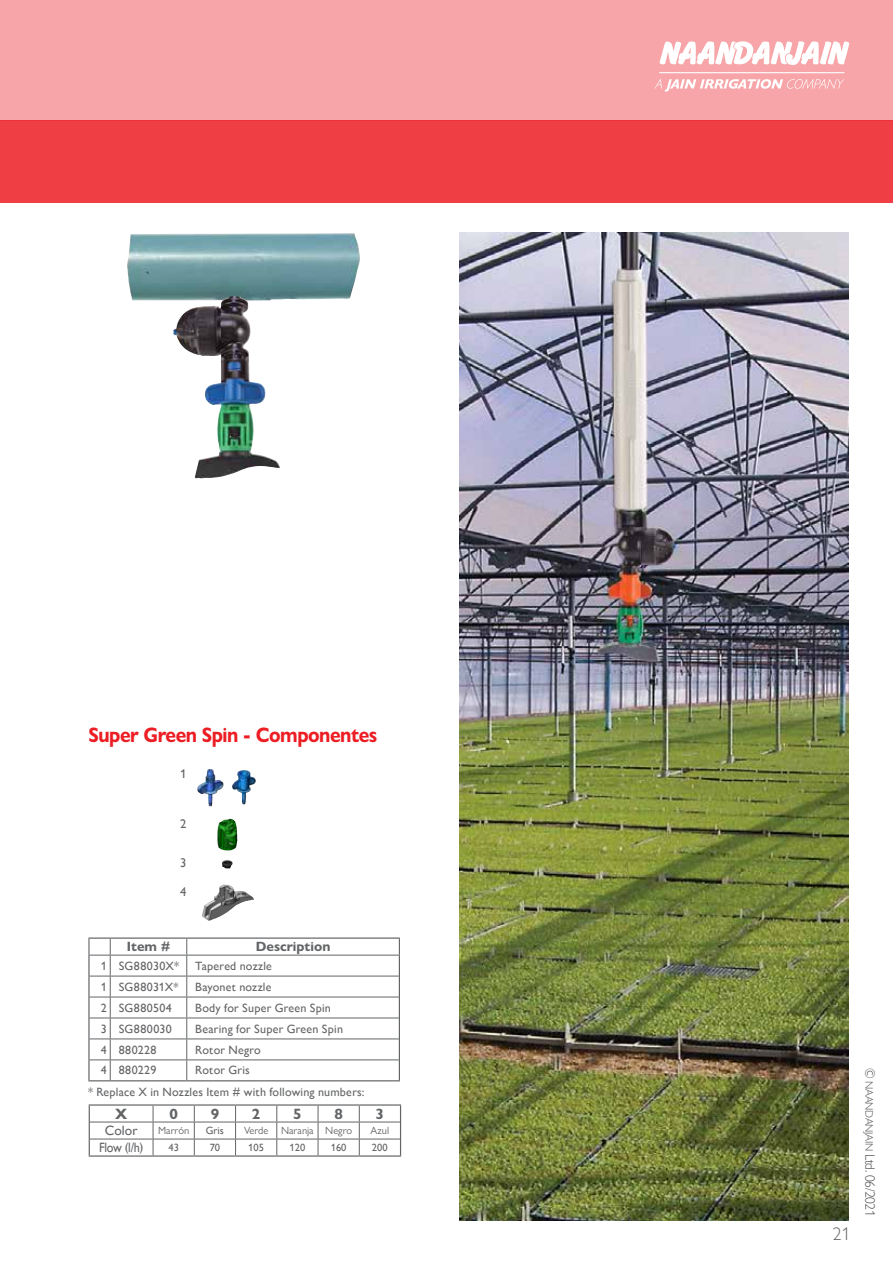
<style>
.page{position:relative;width:893px;height:1263px;background:#fff}
.page>*{position:absolute;margin:0;border:0;box-sizing:border-box;transform-origin:0 0}
.t1{font:700 21px "Gill Sans Nova";letter-spacing:-.025em;color:#ed1d24;scale:.9 1}
.t2{font:300 18px "Gill Sans Nova";color:#636466}
.t3{font:700 15px "Gill Sans Nova";color:#636466}
.t4{font:300 13.5px "Gill Sans Nova";letter-spacing:-.03em;color:#4d4d4f}
.t5{font:700 13.5px "Gill Sans Nova";color:#636466}
.t6{font:13.5px "Gill Sans Nova";color:#636466;scale:.9 1}
.t7{font:13.5px "Gill Sans Nova";color:#636466}
.t8{font:12.6px "Gill Sans Nova";color:#636466}
.t9{font:12px "Gill Sans Nova";letter-spacing:.02em;color:#636466}
.t10{font:10.5px "Gill Sans Nova";color:#636466}
.t11{font:10.5px "Gill Sans Nova";color:#636466}
.s1{font-size:12.15px}
.s2{font-size:10.8px}
</style>
<div class="page">
<div style="left:0;top:0;width:893px;height:121px;background:#f7a5a8"></div>
<div style="left:0;top:121px;width:893px;height:82px;background:#ef3f45"></div>
<svg style="left:654px;top:79px;width:190px;height:13px"></svg>
<svg style="left:660px;top:41px;width:189px;height:24px"></svg>
<hr style="left:659px;top:72px;width:185px;height:1px;background:#fff">
<img style="left:460px;top:233px;width:388px;height:987px">
<img style="left:127px;top:233px;width:233px;height:67px">
<img style="left:173px;top:297px;width:107px;height:181px">
<img style="left:232px;top:770px;width:24px;height:35px">
<img style="left:202px;top:884px;width:52px;height:37px">
<img style="left:197px;top:769px;width:27px;height:38px">
<hr style="left:110px;top:955px;width:77px;height:1px;background:#636466">
<hr style="left:187px;top:955px;width:213px;height:1px;background:#636466">
<hr style="left:110px;top:976px;width:77px;height:1px;background:#636466">
<hr style="left:187px;top:976px;width:212px;height:1px;background:#636466">
<hr style="left:110px;top:997px;width:77px;height:1px;background:#636466">
<hr style="left:187px;top:997px;width:212px;height:1px;background:#636466">
<hr style="left:110px;top:1017px;width:77px;height:1px;background:#636466">
<hr style="left:187px;top:1017px;width:212px;height:1px;background:#636466">
<hr style="left:110px;top:1038px;width:77px;height:1px;background:#636466">
<hr style="left:187px;top:1038px;width:212px;height:1px;background:#636466">
<hr style="left:110px;top:1059px;width:77px;height:1px;background:#636466">
<hr style="left:187px;top:1059px;width:212px;height:1px;background:#636466">
<svg style="left:186px;top:939px;width:1px;height:141px"></svg>
<svg style="left:399px;top:939px;width:1px;height:141px"></svg>
<svg style="left:88px;top:939px;width:23px;height:142px"></svg>
<hr style="left:110px;top:1080px;width:77px;height:1px;background:#636466">
<hr style="left:187px;top:1080px;width:213px;height:1px;background:#636466">
<hr style="left:88px;top:937px;width:22px;height:2px;background:#636466">
<hr style="left:110px;top:937px;width:77px;height:2px;background:#636466">
<hr style="left:187px;top:937px;width:213px;height:2px;background:#636466">
<img style="left:217px;top:819px;width:21px;height:49px">
<hr style="left:90px;top:1122px;width:63px;height:1px;background:#636466">
<hr style="left:153px;top:1122px;width:41px;height:1px;background:#636466">
<hr style="left:194px;top:1122px;width:42px;height:1px;background:#636466">
<hr style="left:236px;top:1122px;width:41px;height:1px;background:#636466">
<hr style="left:277px;top:1122px;width:41px;height:1px;background:#636466">
<hr style="left:318px;top:1122px;width:41px;height:1px;background:#636466">
<hr style="left:359px;top:1122px;width:41px;height:1px;background:#636466">
<hr style="left:90px;top:1139px;width:63px;height:1px;background:#636466">
<hr style="left:153px;top:1139px;width:41px;height:1px;background:#636466">
<svg style="left:153px;top:1105px;width:1px;height:50px"></svg>
<hr style="left:194px;top:1139px;width:42px;height:1px;background:#636466">
<svg style="left:194px;top:1105px;width:1px;height:50px"></svg>
<hr style="left:236px;top:1139px;width:41px;height:1px;background:#636466">
<svg style="left:235px;top:1105px;width:1px;height:50px"></svg>
<hr style="left:277px;top:1139px;width:41px;height:1px;background:#636466">
<svg style="left:276px;top:1105px;width:1px;height:50px"></svg>
<hr style="left:318px;top:1139px;width:41px;height:1px;background:#636466">
<svg style="left:318px;top:1105px;width:1px;height:50px"></svg>
<hr style="left:359px;top:1139px;width:41px;height:1px;background:#636466">
<svg style="left:359px;top:1105px;width:1px;height:50px"></svg>
<hr style="left:89px;top:1104px;width:64px;height:1px;background:#636466">
<hr style="left:153px;top:1104px;width:41px;height:1px;background:#636466">
<hr style="left:194px;top:1104px;width:42px;height:1px;background:#636466">
<hr style="left:236px;top:1104px;width:41px;height:1px;background:#636466">
<hr style="left:277px;top:1104px;width:41px;height:1px;background:#636466">
<hr style="left:318px;top:1104px;width:41px;height:1px;background:#636466">
<hr style="left:359px;top:1104px;width:42px;height:1px;background:#636466">
<svg style="left:89px;top:1105px;width:1px;height:50px"></svg>
<svg style="left:400px;top:1105px;width:1px;height:50px"></svg>
<hr style="left:89px;top:1155px;width:64px;height:2px;background:#636466">
<hr style="left:153px;top:1155px;width:41px;height:2px;background:#636466">
<hr style="left:194px;top:1155px;width:42px;height:2px;background:#636466">
<hr style="left:236px;top:1155px;width:41px;height:2px;background:#636466">
<hr style="left:277px;top:1155px;width:41px;height:2px;background:#636466">
<hr style="left:318px;top:1155px;width:41px;height:2px;background:#636466">
<hr style="left:359px;top:1155px;width:42px;height:2px;background:#636466">
<h1 class="t1" style="left:88px;top:722px;width:323px">Super Green Spin - Componentes</h1>
<p class="t8" style="left:180px;top:766px;width:8px">1</p>
<p class="t8" style="left:180px;top:816px;width:8px">2</p>
<p class="t8" style="left:180px;top:855px;width:8px">3</p>
<p class="t8" style="left:180px;top:884px;width:8px">4</p>
<p class="t5" style="left:127px;top:938px;width:45px">Item #</p>
<p class="t5" style="left:256px;top:938px;width:76px">Description</p>
<p class="t9" style="left:101px;top:959px;width:80px">1 SG88030X*</p>
<p class="t9" style="left:195px;top:959px;width:78px">Tapered nozzle</p>
<p class="t9" style="left:101px;top:979px;width:79px">1 SG88031X*</p>
<p class="t9" style="left:195px;top:979px;width:78px">Bayonet nozzle</p>
<p class="t9" style="left:101px;top:1000px;width:73px">2 SG880504</p>
<p class="t9" style="left:195px;top:1000px;width:137px">Body for Super Green Spin</p>
<p class="t9" style="left:101px;top:1021px;width:73px">3 SG880030</p>
<p class="t9" style="left:195px;top:1021px;width:149px">Bearing for Super Green Spin</p>
<p class="t9" style="left:101px;top:1042px;width:57px">4 880228</p>
<p class="t9" style="left:195px;top:1042px;width:67px">Rotor Negro</p>
<p class="t9" style="left:101px;top:1063px;width:57px">4 880229</p>
<p class="t9" style="left:195px;top:1063px;width:56px">Rotor Gris</p>
<p class="t9" style="left:88px;top:1085px;width:278px">* Replace X in Nozzles Item # with following numbers:</p>
<p class="t3" style="left:115px;top:1105px;width:14px">X</p>
<p class="t3" style="left:169px;top:1105px;width:10px">0</p>
<p class="t3" style="left:211px;top:1105px;width:10px">9</p>
<p class="t3" style="left:252px;top:1105px;width:10px">2</p>
<p class="t3" style="left:293px;top:1105px;width:10px">5</p>
<p class="t3" style="left:334px;top:1105px;width:10px">8</p>
<p class="t3" style="left:376px;top:1105px;width:10px">3</p>
<p class="t7" style="left:105px;top:1123px;width:34px">Color</p>
<p class="t10" style="left:158px;top:1124px;width:33px">Marrón</p>
<p class="t11" style="left:206px;top:1124px;width:20px">Gris</p>
<p class="t10" style="left:244px;top:1124px;width:110px">Verde Naranja Negro</p>
<p class="t10" style="left:370px;top:1124px;width:20px">Azul</p>
<p class="t6" style="left:99px;top:1139px;width:51px">Flow <span class="s1">(</span>l/h<span class="s1">)</span></p>
<p class="t11" style="left:168px;top:1141px;width:12px">43</p>
<p class="t11" style="left:210px;top:1141px;width:12px">70</p>
<p class="t11" style="left:248px;top:1141px;width:17px">105</p>
<p class="t11" style="left:290px;top:1141px;width:17px">120</p>
<p class="t11" style="left:331px;top:1141px;width:17px">160</p>
<p class="t11" style="left:372px;top:1141px;width:17px">200</p>
<h2 class="t2" style="left:832px;top:1224px;width:19px">21</h2>
<p class="t4" style="left:878px;top:1068px;width:150px;rotate:90deg">© <span class="s2">NAANDANJAIN</span> Ltd. 06/2021</p>
</div>
